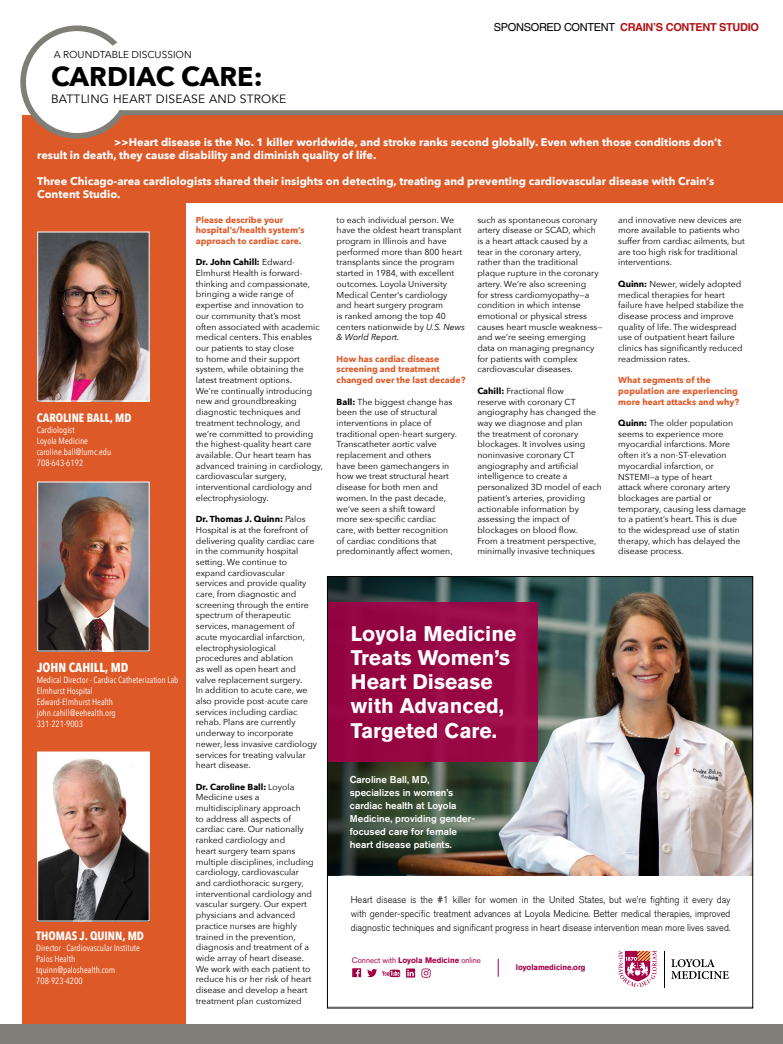
<style>
.page{position:relative;width:783px;height:1044px;background:#fff}
.page>*{position:absolute;margin:0;border:0;box-sizing:border-box;transform-origin:0 0}
.t1{font:700 27px "Avenir Next";color:#000}
.t2{font:700 21px/24.2px "Akzidenz Grotesk Pro";color:#fff}
.t3{font:700 13px "Avenir Next Condensed";color:#fff}
.t4{font:700 12px "Avenir Next Condensed";color:#fff}
.t5{font:12px "Avenir";letter-spacing:.02em;color:#000}
.t6{font:700 11px/13px "Avenir Next";color:#fff}
.t7{font:700 11px "Helvetica LT Std";letter-spacing:-.03em;color:#b11116}
.t8{font:10px "Avenir Next";color:#000}
.t9{font:500 9.9px/13px "Akzidenz Grotesk Pro";color:#fff}
.t10{font:300 9.8px/14px "Akzidenz Grotesk Pro";color:#000;text-align:justify;scale:.95 1}
.t11{font:9px/11px "Avenir Next Condensed";color:#fff}
.t12{font:8.7px/10.7px "Avenir Next";color:#000}
.t13{font:700 8.7px/10.7px "Avenir Next";color:#dd5928}
.t14{font:8px "Akzidenz Grotesk Pro";color:#a30046}
.t15{font:700 8px "Akzidenz Grotesk Pro";letter-spacing:-.01em;color:#a30046}
.s1{font-weight:400;color:#000}
.s2{font-weight:700}
.s3{font-style:italic}
</style>
<div class="page">
<div style="left:22px;top:203px;width:164px;height:821px;background:#dd5928"></div>
<div style="left:22px;top:115px;width:761px;height:88px;background:#dd5928"></div>
<img style="left:39px;top:234px;width:109px;height:166px">
<div style="left:37px;top:232px;width:113px;height:170px;border:1px solid #fff"></div>
<img style="left:39px;top:484px;width:109px;height:166px">
<div style="left:37px;top:482px;width:113px;height:170px;border:1px solid #fff"></div>
<img style="left:39px;top:754px;width:109px;height:166px">
<div style="left:37px;top:752px;width:113px;height:170px;border:1px solid #fff"></div>
<img style="left:329px;top:578px;width:422px;height:410px">
<div style="left:0;top:1024px;width:783px;height:20px;background:#7f7f77"></div>
<svg style="left:20px;top:25px;width:107px;height:114px"></svg>
<div style="left:119px;top:110px;width:664px;height:5px;background:#7f7f77"></div>
<p class="t8" style="left:54px;top:49px;width:139px">A ROUNDTABLE DISCUSSION</p>
<h1 class="t1" style="left:51px;top:60px;width:213px">CARDIAC CARE:</h1>
<h3 class="t5" style="left:51px;top:92px;width:237px">BATTLING HEART DISEASE AND STROKE</h3>
<p class="t7" style="left:494px;top:21px;width:267px"><span class="s1">SPONSORED CONTENT</span> CRAIN’S CONTENT STUDIO</p>
<p class="t6" style="left:37px;top:136px;width:686px;text-indent:77px">&gt;&gt;Heart disease is the No. 1 killer worldwide, and stroke ranks second globally. Even when those conditions don’t result in death, they cause disability and diminish quality of life.</p>
<p class="t6" style="left:37px;top:175px;width:679px">Three Chicago-area cardiologists shared their insights on detecting, treating and preventing cardiovascular disease with Crain’s<br>Content Studio.</p>
<p class="t13" style="left:196px;top:214px;width:110px">Please describe your hospital’s/health system’s approach to cardiac care.</p>
<p class="t12" style="left:196px;top:257px;width:129px"><span class="s2">Dr. John Cahill:</span> Edward-<br>Elmhurst Health is forward&shy;thinking and compassionate, bringing a wide range of expertise and innovation to<br>our community that’s most often associated with academic medical centers. This enables our patients to stay close<br>to home and their support system, while obtaining the latest treatment options.<br>We’re continually introducing new and groundbreaking diagnostic techniques and treatment technology, and we’re committed to providing the highest-quality heart care available. Our heart team has advanced training in cardiology, cardiovascular surgery, interventional cardiology and electrophysiology.</p>
<p class="t12" style="left:196px;top:514px;width:123px"><span class="s2">Dr. Thomas J. Quinn:</span> Palos<br>Hospital is at the forefront of delivering quality cardiac care in the community hospital setting. We continue to expand cardiovascular services and provide quality care, from diagnostic and screening through the entire spectrum of therapeutic services, management of acute myocardial infarction, electrophysiological procedures and ablation<br>as well as open heart and valve replacement surgery.<br>In addition to acute care, we also provide post-acute care services including cardiac rehab. Plans are currently underway to incorporate newer, less invasive cardiology services for treating valvular heart disease.</p>
<p class="t12" style="left:196px;top:781px;width:119px"><span class="s2">Dr. Caroline Ball:</span> Loyola<br>Medicine uses a multidisciplinary approach<br>to address all aspects of cardiac care. Our nationally ranked cardiology and<br>heart surgery team spans multiple disciplines, including cardiology, cardiovascular and cardiothoracic surgery, interventional cardiology and vascular surgery. Our expert physicians and advanced practice nurses are highly trained in the prevention, diagnosis and treatment of a wide array of heart disease.<br>We work with each patient to reduce his or her risk of heart disease and develop a heart treatment plan customized</p>
<p class="t12" style="left:337px;top:214px;width:130px">to each individual person. We have the oldest heart transplant program in Illinois and have performed more than 800 heart transplants since the program started in 1984, with excellent outcomes. Loyola University<br>Medical Center’s cardiology<br>and heart surgery program<br>is ranked among the top 40 centers nationwide by <span class="s3">U.S. News &amp; World Report.</span></p>
<p class="t13" style="left:337px;top:353px;width:130px">How has cardiac disease screening and treatment changed over the last decade?</p>
<p class="t12" style="left:337px;top:396px;width:122px"><span class="s2">Ball:</span> The biggest change has been the use of structural interventions in place of traditional open-heart surgery.<br>Transcatheter aortic valve replacement and others<br>have been gamechangers in how we treat structural heart disease for both men and women. In the past decade, we’ve seen a shift toward more sex-specific cardiac care, with better recognition of cardiac conditions that predominantly affect women,</p>
<p class="t12" style="left:477px;top:214px;width:127px">such as spontaneous coronary artery disease or SCAD, which is a heart attack caused by a tear in the coronary artery, rather than the traditional plaque rupture in the coronary artery. We’re also screening<br>for stress cardiomyopathy—a condition in which intense emotional or physical stress causes heart muscle weakness— and we’re seeing emerging data on managing pregnancy for patients with complex cardiovascular diseases.</p>
<p class="t12" style="left:477px;top:385px;width:126px"><span class="s2">Cahill:</span> Fractional flow<br>reserve with coronary CT angiography has changed the way we diagnose and plan<br>the treatment of coronary blockages. It involves using noninvasive coronary CT angiography and artificial intelligence to create a personalized 3D model of each patient’s arteries, providing actionable information by assessing the impact of blockages on blood flow.<br>From a treatment perspective, minimally invasive techniques</p>
<p class="t12" style="left:618px;top:214px;width:128px">and innovative new devices are more available to patients who suffer from cardiac ailments, but are too high risk for traditional interventions.</p>
<p class="t12" style="left:618px;top:279px;width:127px"><span class="s2">Quinn:</span> Newer, widely adopted medical therapies for heart failure have helped stabilize the disease process and improve quality of life. The widespread use of outpatient heart failure clinics has significantly reduced readmission rates.</p>
<p class="t13" style="left:618px;top:375px;width:122px">What segments of the population are experiencing more heart attacks and why?</p>
<p class="t12" style="left:618px;top:418px;width:130px"><span class="s2">Quinn:</span> The older population seems to experience more myocardial infarctions. More often it’s a non-ST-elevation myocardial infarction, or<br>NSTEMI—a type of heart<br>attack where coronary artery blockages are partial or temporary, causing less damage to a patient’s heart. This is due to the widespread use of statin therapy, which has delayed the disease process.</p>
<h3 class="t4" style="left:37px;top:411px;width:96px">CAROLINE BALL, MD</h3>
<p class="t11" style="left:37px;top:425px;width:76px">Cardiologist<br>Loyola Medicine caroline.ball@lumc.edu<br>708-643-6192</p>
<h2 class="t2" style="left:351px;top:621px;width:167px">Loyola Medicine<br>Treats Women’s<br>Heart Disease with Advanced,<br>Targeted Care.</h2>
<h3 class="t3" style="left:37px;top:659px;width:93px">JOHN CAHILL, MD</h3>
<p class="t11" style="left:37px;top:674px;width:143px">Medical Director - Cardiac Catheterization Lab<br>Elmhurst Hospital<br>Edward-Elmhurst Health john.cahill@eehealth.org<br>331-221-9003</p>
<p class="t9" style="left:350px;top:773px;width:127px">Caroline Ball, MD, specializes in women’s cardiac health at Loyola<br>Medicine, providing gender&shy;focused care for female heart disease patients.</p>
<p class="t10" style="left:351px;top:892px;width:401px">Heart disease is the #1 killer for women in the United States, but we’re fighting it every day with gender-specific treatment advances at Loyola Medicine. Better medical therapies, improved diagnostic techniques and significant progress in heart disease intervention mean more lives saved.</p>
<p class="t15" style="left:516px;top:962px;width:71px">loyolamedicine.org</p>
<h3 class="t4" style="left:36px;top:929px;width:109px">THOMAS J. QUINN, MD</h3>
<p class="t11" style="left:36px;top:943px;width:105px">Director - Cardiovascular Institute<br>Palos Health tquinn@paloshealth.com<br>708-923-4200</p>
<p class="t14" style="left:352px;top:955px;width:131px">Connect with <span class="s2">Loyola Medicine</span> online</p>
</div>
